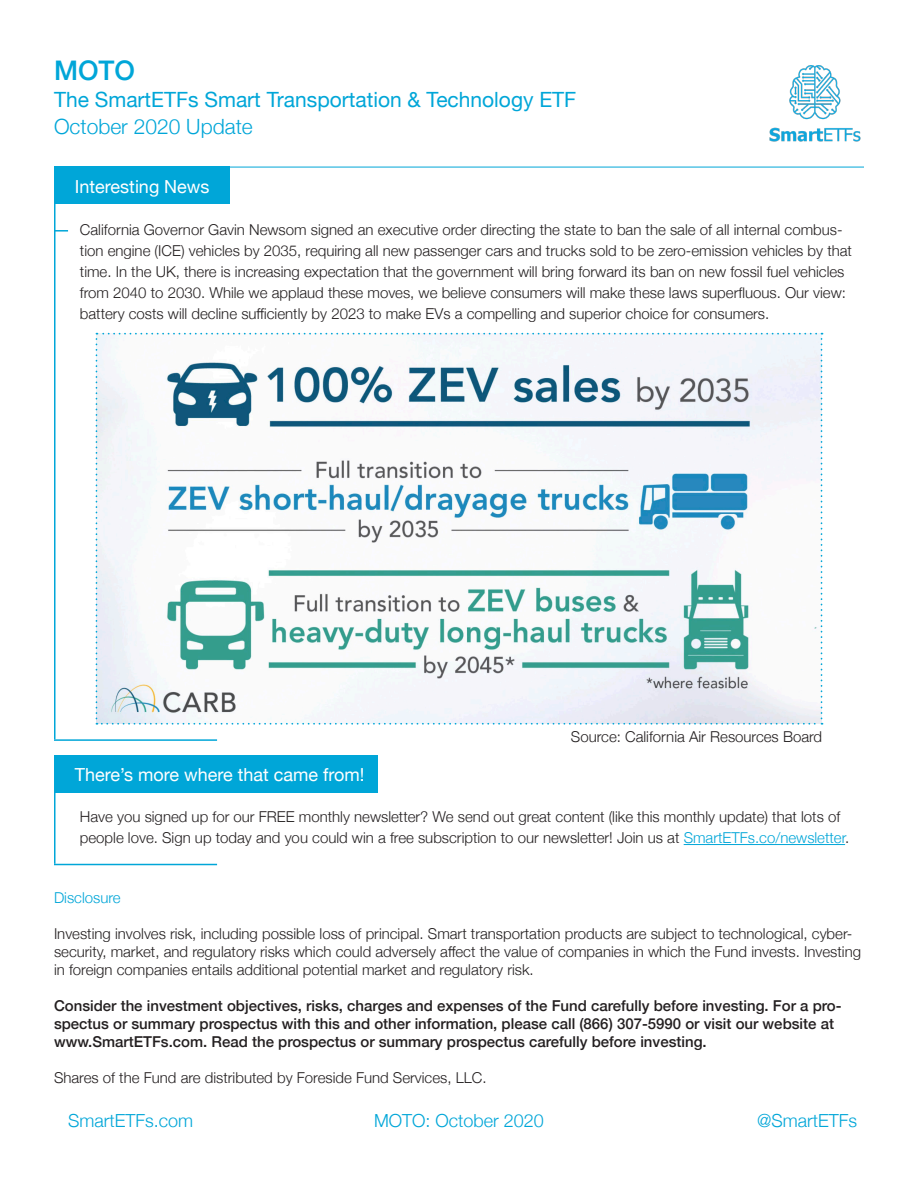
<style>
.page{position:relative;width:918px;height:1188px;background:#fff}
.page>*{position:absolute;margin:0;border:0;box-sizing:border-box;transform-origin:0 0}
.t1{font:500 27px "Helvetica Neue";color:#00a6d8}
.t2{font:21px "Helvetica Neue";color:#00a6d8}
.t3{font:300 21px "Helvetica Neue";color:#00a6d8}
.t4{font:18px "Helvetica Neue";color:#fff}
.t5{font:300 18px "Helvetica Neue";color:#00a6d8}
.t6{font:300 15px/21px "Helvetica Neue";color:#231f20}
.t7{font:500 15px/18px "Helvetica Neue";color:#231f20}
.t8{font:300 15px "Helvetica Neue";color:#00a6d8}
.s1{color:#00a6d8}
</style>
<div class="page">
<hr style="left:54px;top:167px;width:810px;height:1px;background:#00a6d8">
<img style="left:769px;top:65px;width:92px;height:77px">
<div style="left:54px;top:756px;width:324px;height:37px;background:#00a6d8"></div>
<hr style="left:684px;top:844px;width:161px;height:1px;background:#00a6d8">
<hr style="left:54px;top:778px;width:2px;height:86px;background:#00a6d8">
<hr style="left:54px;top:864px;width:163px;height:1px;background:#00a6d8">
<div style="left:54px;top:167px;width:176px;height:37px;background:#00a6d8"></div>
<hr style="left:54px;top:175px;width:2px;height:564px;background:#00a6d8">
<hr style="left:54px;top:739px;width:163px;height:2px;background:#00a6d8">
<svg style="left:55px;top:230px;width:13px;height:2px"></svg>
<svg style="left:96px;top:333px;width:727px;height:392px"></svg>
<h1 class="t1" style="left:54px;top:49px;width:83px">MOTO</h1>
<h2 class="t2" style="left:54px;top:85px;width:524px">The SmartETFs Smart Transportation &amp; Technology ETF</h2>
<h2 class="t3" style="left:54px;top:110px;width:200px">October 2020 Update</h2>
<p class="t4" style="left:75px;top:173px;width:136px">Interesting News</p>
<p class="t6" style="left:80px;top:218px;width:774px">California Governor Gavin Newsom signed an executive order directing the state to ban the sale of all internal combus&shy;tion engine (ICE) vehicles by 2035, requiring all new passenger cars and trucks sold to be zero-emission vehicles by that time. In the UK, there is increasing expectation that the government will bring forward its ban on new fossil fuel vehicles from 2040 to 2030. While we applaud these moves, we believe consumers will make these laws superfluous. Our view: battery costs will decline sufficiently by 2023 to make EVs a compelling and superior choice for consumers.</p>
<p class="t6" style="left:571px;top:725px;width:253px">Source: California Air Resources Board</p>
<p class="t4" style="left:75px;top:762px;width:291px">There’s more where that came from!</p>
<p class="t6" style="left:80px;top:805px;width:771px">Have you signed up for our FREE monthly newsletter? We send out great content (like this monthly update) that lots of people love. Sign up today and you could win a free subscription to our newsletter! Join us at <span class="s1">SmartETFs.co/newsletter</span>.</p>
<p class="t8" style="left:54px;top:885px;width:68px">Disclosure</p>
<p class="t6" style="left:54px;top:923px;width:809px;line-height:18px">Investing involves risk, including possible loss of principal. Smart transportation products are subject to technological, cyber&shy;security, market, and regulatory risks which could adversely affect the value of companies in which the Fund invests. Investing in foreign companies entails additional potential market and regulatory risk.</p>
<p class="t7" style="left:54px;top:995px;width:789px">Consider the investment objectives, risks, charges and expenses of the Fund carefully before investing. For a pro&shy;spectus or summary prospectus with this and other information, please call (866) 307-5990 or visit our website at</p>
<p class="t7" style="left:54px;top:1031px;width:654px">www.SmartETFs.com. Read the prospectus or summary prospectus carefully before investing.</p>
<p class="t6" style="left:54px;top:1066px;width:434px">Shares of the Fund are distributed by Foreside Fund Services, LLC.</p>
<p class="t5" style="left:68px;top:1106px;width:127px">SmartETFs.com</p>
<p class="t5" style="left:374px;top:1106px;width:171px">MOTO: October 2020</p>
<p class="t5" style="left:757px;top:1106px;width:102px">@SmartETFs</p>
</div>
